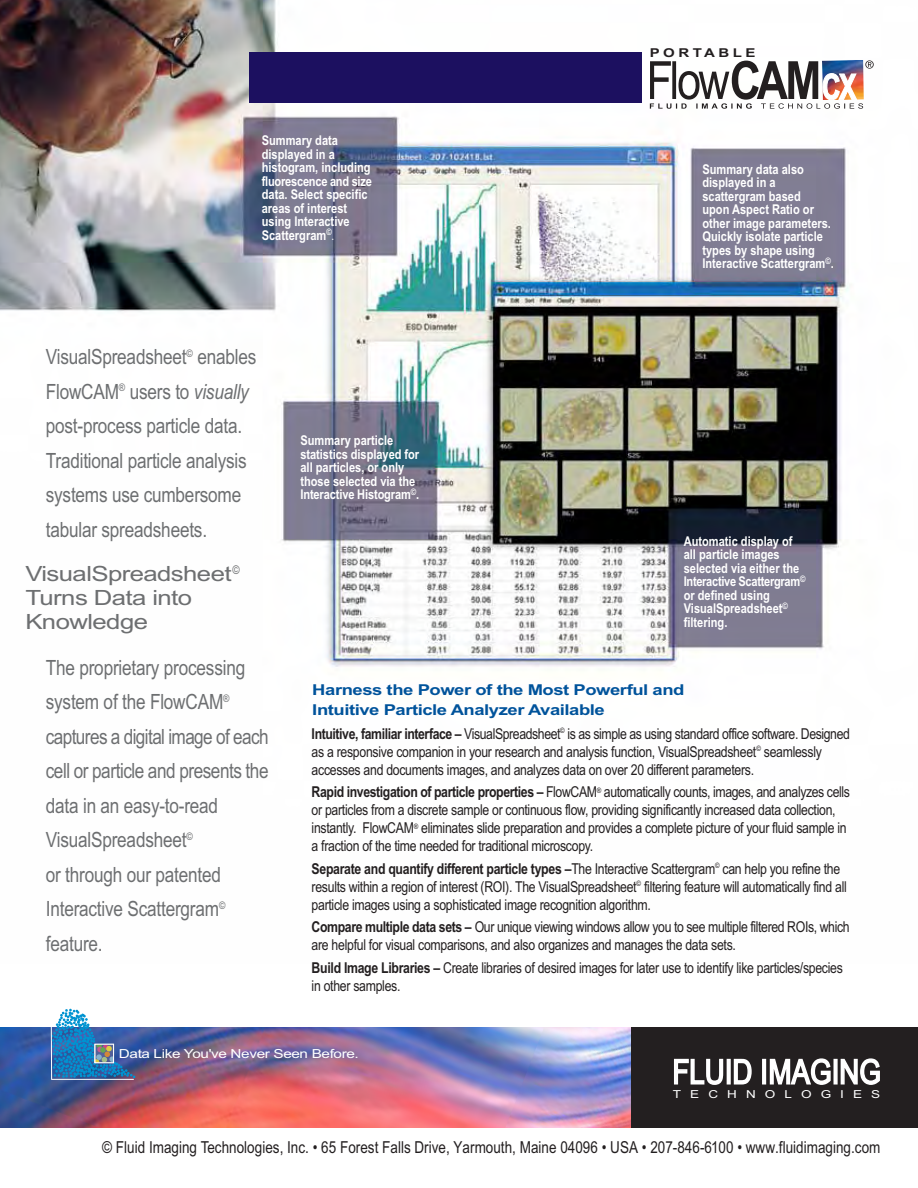
<style>
.page{position:relative;width:918px;height:1188px;background:#fff}
.page>*{position:absolute;margin:0;border:0;box-sizing:border-box;transform-origin:0 0}
.t1{font:33.75px "Arial Narrow";color:#fff}
.t2{font:21px/34.5px "Arial Narrow";letter-spacing:-.01em;color:#6d6f71}
.t3{font:21px/24.2px "Arial Narrow";letter-spacing:-.01em;color:#6d6f71;scale:1.5 1}
.t4{font:16.5px "Arial Narrow";color:#231f20}
.t5{font:15px/18px "Arial Narrow";letter-spacing:-.02em;color:#231f20}
.t6{font:700 15px/19.6px "Arial Narrow";letter-spacing:-.02em;color:#00539b;scale:1.5 1}
.t7{font:700 13.5px/13.5px "Arial Narrow";color:#fff}
.t8{font:12.45px "Arial Narrow";letter-spacing:-.02em;color:#fff;scale:1.5 1}
.t9{font:700 12.15px "Arial Narrow";letter-spacing:.19em;color:#231f20;scale:1.5 1}
.t10{font:10.95px "Arial Narrow";letter-spacing:.55em;color:#fff;scale:1.5 1}
.t11{font:700 9px "Arial Narrow";color:#fff}
.s1{font-style:italic}
.s2{font-weight:700}
</style>
<div class="page">
<img style="left:0;top:1027px;width:632px;height:101px">
<img style="left:0;top:0;width:849px;height:667px">
<div style="left:632px;top:1027px;width:286px;height:101px;background:#231f20"></div>
<div style="left:249px;top:53px;width:392px;height:50px;background:#1c1060"></div>
<hr style="left:51px;top:1010px;width:1px;height:69px;background:#fff">
<hr style="left:51px;top:1079px;width:83px;height:1px;background:#fff">
<svg style="left:51px;top:1009px;width:84px;height:69px"></svg>
<svg style="left:650px;top:60px;width:224px;height:49px"></svg>
<p class="t7" style="left:262px;top:135px;width:112px">Summary data displayed in a histogram, including fluorescence and size data. Select specific areas of interest using Interactive<br>Scattergram<sup>©</sup></p>
<p class="t11" style="left:332px;top:233px;width:4px">.</p>
<p class="t2" style="left:46px;top:342px;width:212px">VisualSpreadsheet<sup>©</sup> enables<br>FlowCAM<sup>®</sup> users to <span class="s1">visually </span>post-process particle data.<br>Traditional particle analysis systems use cumbersome tabular spreadsheets.</p>
<p class="t3" style="left:25px;top:564px;width:144px">VisualSpreadsheet<sup>©<br></sup>Turns Data into<br>Knowledge</p>
<p class="t7" style="left:300px;top:435px;width:120px">Summary particle statistics displayed for all particles, or only those selected via the<br>Interactive Histogram<sup>©</sup>.</p>
<p class="t9" style="left:650px;top:49px;width:72px">PORTABLE</p>
<p class="t7" style="left:702px;top:164px;width:133px">Summary data also displayed in a scattergram based<br>upon Aspect Ratio or other image parameters.<br>Quickly isolate particle types by shape using<br>Interactive Scattergram<sup>©</sup>.</p>
<p class="t7" style="left:684px;top:536px;width:123px">Automatic display of all particle images selected via either the<br>Interactive Scattergram<sup>© </sup>or defined using<br>VisualSpreadsheet<sup>© </sup>filtering.</p>
<p class="t2" style="left:46px;top:652px;width:224px">The proprietary processing system of the FlowCAM<sup>® </sup>captures a digital image of each cell or particle and presents the data in an easy-to-read<br>VisualSpreadsheet<sup>©<br></sup>or through our patented<br>Interactive Scattergram<sup>© </sup>feature.</p>
<p class="t6" style="left:312px;top:681px;width:250px">Harness the Power of the Most Powerful and<br>Intuitive Particle Analyzer Available</p>
<p class="t5" style="left:312px;top:726px;width:540px"><span class="s2">Intuitive, familiar interface –</span> VisualSpreadsheet<sup>©</sup> is as simple as using standard office software. Designed as a responsive companion in your research and analysis function, VisualSpreadsheet<sup>©</sup> seamlessly accesses and documents images, and analyzes data on over 20 different parameters.</p>
<p class="t5" style="left:312px;top:784px;width:540px"><span class="s2">Rapid investigation of particle properties –</span> FlowCAM<sup>®</sup> automatically counts, images, and analyzes cells or particles from a discrete sample or continuous flow, providing significantly increased data collection, instantly. FlowCAM<sup>®</sup> eliminates slide preparation and provides a complete picture of your fluid sample in a fraction of the time needed for traditional microscopy.</p>
<p class="t5" style="left:312px;top:861px;width:537px"><span class="s2">Separate and quantify different particle types –</span>The Interactive Scattergram<sup>©</sup> can help you refine the results within a region of interest (ROI). The VisualSpreadsheet<sup>©</sup> filtering feature will automatically find all particle images using a sophisticated image recognition algorithm.</p>
<p class="t5" style="left:312px;top:919px;width:540px"><span class="s2">Compare multiple data sets –</span> Our unique viewing windows allow you to see multiple filtered ROIs, which are helpful for visual comparisons, and also organizes and manages the data sets.</p>
<p class="t5" style="left:312px;top:960px;width:533px"><span class="s2">Build Image Libraries –</span> Create libraries of desired images for later use to identify like particles/species in other samples.</p>
<p class="t8" style="left:119px;top:1049px;width:162px">Data Like You've Never Seen Before.</p>
<p class="t1" style="left:672px;top:1060px;width:210px">FLUID IMAGING</p>
<p class="t10" style="left:673px;top:1090px;width:140px">TECHNOLOGIES</p>
<p class="t4" style="left:102px;top:1141px;width:780px">© Fluid Imaging Technologies, Inc. • 65 Forest Falls Drive, Yarmouth, Maine 04096 • USA • 207-846-6100 • www.fluidimaging.com</p>
</div>
